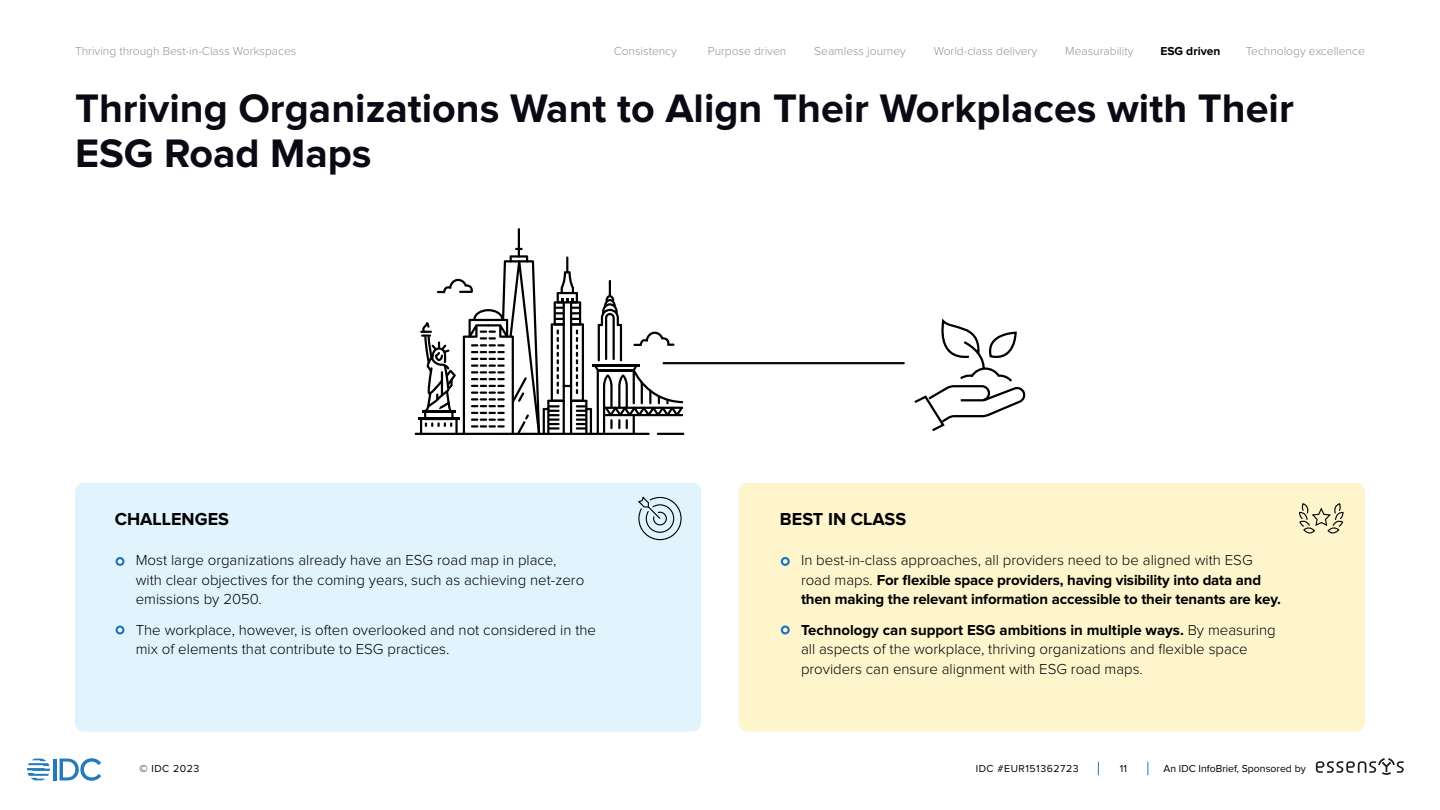
<style>
.page{position:relative;width:1440px;height:810px;background:#fff}
.page>*{position:absolute;margin:0;border:0;box-sizing:border-box;transform-origin:0 0}
.t1{font:700 41.25px/45px "Proxima Nova";color:#090a13}
.t2{font:700 18px "Proxima Nova";color:#000}
.t3{font:300 15px/19.5px "Proxima Nova";color:#000}
.t4{font:700 15px/19.5px "Proxima Nova";letter-spacing:-.01em;color:#000}
.t5{font:300 12px "Proxima Nova";color:#939598}
.t6{font:700 12px "Proxima Nova";color:#000}
.t7{font:10.5px "Proxima Nova";color:#000}
.t8{font:10.5px "Proxima Nova";letter-spacing:.05em;color:#000}
.s1{font-size:9px}
.s2{font-weight:300;font-size:9px}
.s3{font-weight:300}
.s4{font-weight:700;font-size:9px}
.s5{font-weight:700}
</style>
<div class="page">
<hr style="left:53px;top:759px;width:4px;height:21px;background:#257abb">
<svg style="left:60px;top:758px;width:41px;height:23px"></svg>
<svg style="left:27px;top:759px;width:23px;height:21px"></svg>
<svg style="left:1098px;top:762px;width:1px;height:13px"></svg>
<svg style="left:1148px;top:762px;width:1px;height:13px"></svg>
<svg style="left:1316px;top:758px;width:88px;height:17px"></svg>
<div style="left:75px;top:483px;width:626px;height:249px;background:#e1f4fd;border-radius:9px"></div>
<div style="left:739px;top:483px;width:626px;height:249px;background:#fff5cc;border-radius:9px"></div>
<div style="left:117px;top:558px;width:6px;height:7px;background:#fff;border-radius:50%"></div>
<div style="left:116px;top:557px;width:8px;height:9px;border:2px solid #2178bd;border-radius:50%"></div>
<div style="left:782px;top:558px;width:7px;height:7px;background:#fff;border-radius:50%"></div>
<div style="left:781px;top:557px;width:9px;height:9px;border:2px solid #2178bd;border-radius:50%"></div>
<div style="left:116px;top:626px;width:8px;height:8px;border:2px solid #2178bd;border-radius:50%"></div>
<div style="left:782px;top:627px;width:7px;height:6px;background:#fff;border-radius:50%"></div>
<div style="left:781px;top:626px;width:9px;height:8px;border:2px solid #2178bd;border-radius:50%"></div>
<hr style="left:518px;top:228px;width:2px;height:30px;background:#000">
<hr style="left:657px;top:433px;width:27px;height:2px;background:#000">
<hr style="left:415px;top:433px;width:235px;height:2px;background:#000">
<hr style="left:418px;top:418px;width:42px;height:2px;background:#000">
<svg style="left:420px;top:248px;width:263px;height:187px"></svg>
<hr style="left:664px;top:362px;width:240px;height:2px;background:#090a13">
<svg style="left:914px;top:318px;width:112px;height:114px"></svg>
<svg style="left:638px;top:496px;width:44px;height:45px"></svg>
<svg style="left:1299px;top:503px;width:45px;height:31px"></svg>
<p class="t5" style="left:614px;top:46px;width:65px">Consistency</p>
<p class="t5" style="left:708px;top:46px;width:80px">Purpose driven</p>
<p class="t5" style="left:814px;top:46px;width:93px">Seamless journey</p>
<p class="t5" style="left:934px;top:46px;width:105px">World-class delivery</p>
<p class="t5" style="left:1065px;top:46px;width:70px">Measurability</p>
<p class="t6" style="left:1160px;top:46px;width:62px">ESG driven</p>
<p class="t5" style="left:1246px;top:46px;width:120px">Technology excellence</p>
<p class="t5" style="left:75px;top:46px;width:223px">Thriving through Best-in-Class Workspaces</p>
<h1 class="t1" style="left:75px;top:88px;width:1220px">Thriving Organizations Want to Align Their Workplaces with Their<br>ESG Road Maps</h1>
<p class="t2" style="left:115px;top:511px;width:116px">CHALLENGES</p>
<p class="t2" style="left:780px;top:511px;width:128px">BEST IN CLASS</p>
<p class="t3" style="left:136px;top:551px;width:450px;text-indent:-19px"><span class="s1">•</span> Most large organizations already have an ESG road map in place, with clear objectives for the coming years, such as achieving net-zero emissions by 2050.</p>
<p class="t3" style="left:136px;top:621px;width:462px;text-indent:-19px"><span class="s1">•</span> The workplace, however, is often overlooked and not considered in the mix of elements that contribute to ESG practices.</p>
<p class="t4" style="left:801px;top:551px;width:481px;text-indent:-19px"><span class="s2">•</span> <span class="s3">In best-in-class approaches, all providers need to be aligned with ESG road maps.</span> For flexible space providers, having visibility into data and then making the relevant information accessible to their tenants are key.</p>
<p class="t3" style="left:801px;top:621px;width:476px;text-indent:-19px"><span class="s4">•</span> <span class="s5">Technology can support ESG ambitions in multiple ways.</span> By measuring all aspects of the workplace, thriving organizations and flexible space providers can ensure alignment with ESG road maps.</p>
<p class="t7" style="left:139px;top:763px;width:61px">© IDC 2023</p>
<p class="t8" style="left:976px;top:763px;width:104px">IDC #EUR151362723</p>
<p class="t7" style="left:1120px;top:763px;width:9px">11</p>
<p class="t7" style="left:1163px;top:763px;width:144px">An IDC InfoBrief, Sponsored by</p>
</div>
